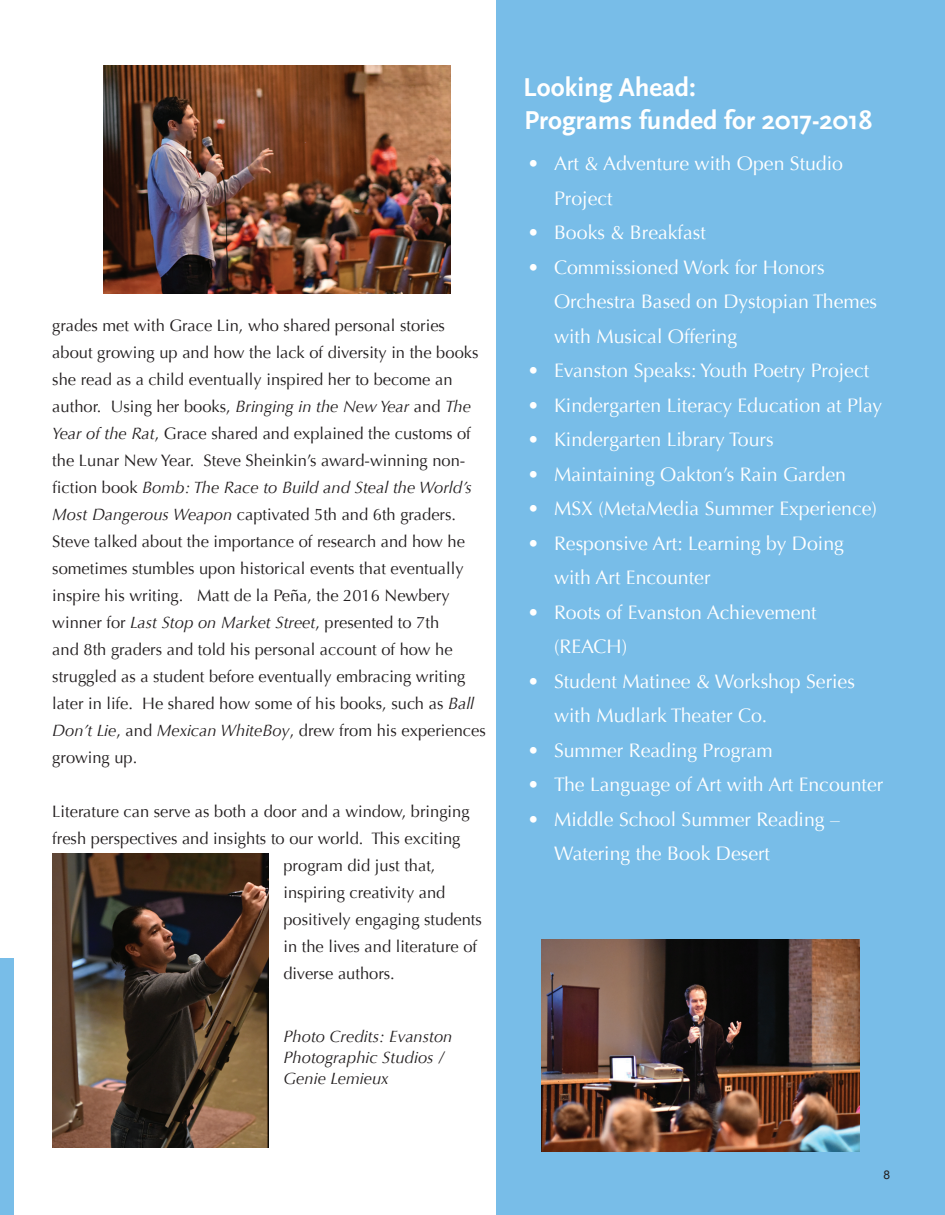
<style>
.page{position:relative;width:945px;height:1215px;background:#fff}
.page>*{position:absolute;margin:0;border:0;box-sizing:border-box;transform-origin:0 0}
.t1{font:700 27px/32.4px "Scala Sans OT";color:#fff}
.t2{font:19.5px/34.5px "Optima";color:#fff}
.t3{font:16.5px/27px "Optima";color:#231f20}
.t4{font:italic 16.5px/21px "Optima";color:#231f20}
.t5{font:12px "Arial";color:#231f20}
.s1{font-style:italic}
</style>
<div class="page">
<div style="left:0;top:958px;width:14px;height:257px;background:#78bde8"></div>
<div style="left:496px;top:0;width:449px;height:1215px;background:#78bde8"></div>
<div style="left:507px;top:49px;width:387px;height:890px;border:3px solid #78bde8;border-radius:31px"></div>
<img style="left:104px;top:66px;width:346px;height:227px">
<img style="left:541px;top:939px;width:319px;height:213px">
<img style="left:52px;top:853px;width:216px;height:295px">
<p class="t3" style="left:52px;top:312px;width:435px">grades met with Grace Lin, who shared personal stories about growing up and how the lack of diversity in the books she read as a child eventually inspired her to become an author. Using her books, <span class="s1">Bringing in the New Year</span> and <span class="s1">The Year of the Rat</span>, Grace shared and explained the customs of the Lunar New Year. Steve Sheinkin’s award-winning non&shy;fiction book <span class="s1">Bomb: The Race to Build and Steal the World’s Most Dangerous Weapon</span> captivated 5th and 6th graders.<br>Steve talked about the importance of research and how he sometimes stumbles upon historical events that eventually inspire his writing. Matt de la Peña, the 2016 Newbery winner for <span class="s1">Last Stop on Market Street</span>, presented to 7th<br>and 8th graders and told his personal account of how he struggled as a student before eventually embracing writing later in life. He shared how some of his books, such as <span class="s1">Ball Don’t Lie</span>, and <span class="s1">Mexican WhiteBoy</span>, drew from his experiences growing up.</p>
<p class="t3" style="left:52px;top:798px;width:419px">Literature can serve as both a door and a window, bringing</p>
<p class="t3" style="left:52px;top:825px;width:410px">fresh perspectives and insights to our world. This exciting</p>
<p class="t3" style="left:283px;top:852px;width:154px">program did just that,</p>
<p class="t3" style="left:283px;top:879px;width:164px">inspiring creativity and</p>
<p class="t3" style="left:283px;top:906px;width:200px">positively engaging students</p>
<p class="t3" style="left:283px;top:933px;width:195px">in the lives and literature of</p>
<p class="t3" style="left:283px;top:960px;width:113px">diverse authors.</p>
<p class="t4" style="left:283px;top:1026px;width:170px">Photo Credits: Evanston<br>Photographic Studios /<br>Genie Lemieux</p>
<h1 class="t1" style="left:523px;top:72px;width:350px">Looking Ahead:<br>Programs funded for 2017-2018</h1>
<p class="t2" style="left:554px;top:147px;width:291px;text-indent:-26px">• Art &amp; Adventure with Open Studio<br>Project</p>
<p class="t2" style="left:528px;top:216px;width:180px">• Books &amp; Breakfast</p>
<p class="t2" style="left:554px;top:250px;width:325px;text-indent:-26px">• Commissioned Work for Honors<br>Orchestra Based on Dystopian Themes with Musical Offering</p>
<p class="t2" style="left:528px;top:354px;width:343px">• Evanston Speaks: Youth Poetry Project</p>
<p class="t2" style="left:528px;top:388px;width:356px">• Kindergarten Literacy Education at Play</p>
<p class="t2" style="left:528px;top:423px;width:248px">• Kindergarten Library Tours</p>
<p class="t2" style="left:528px;top:457px;width:320px">• Maintaining Oakton’s Rain Garden</p>
<p class="t2" style="left:528px;top:492px;width:351px">• MSX (MetaMedia Summer Experience)</p>
<p class="t2" style="left:554px;top:526px;width:291px;text-indent:-26px">• Responsive Art: Learning by Doing with Art Encounter</p>
<p class="t2" style="left:554px;top:595px;width:264px;text-indent:-26px">• Roots of Evanston Achievement (REACH)</p>
<p class="t2" style="left:554px;top:664px;width:302px;text-indent:-26px">• Student Matinee &amp; Workshop Series with Mudlark Theater Co.</p>
<p class="t2" style="left:528px;top:733px;width:247px">• Summer Reading Program</p>
<p class="t2" style="left:528px;top:768px;width:357px">• The Language of Art with Art Encounter</p>
<p class="t2" style="left:554px;top:802px;width:287px;text-indent:-26px">• Middle School Summer Reading –<br>Watering the Book Desert</p>
<p class="t5" style="left:883px;top:1166px;width:8px">8</p>
</div>
